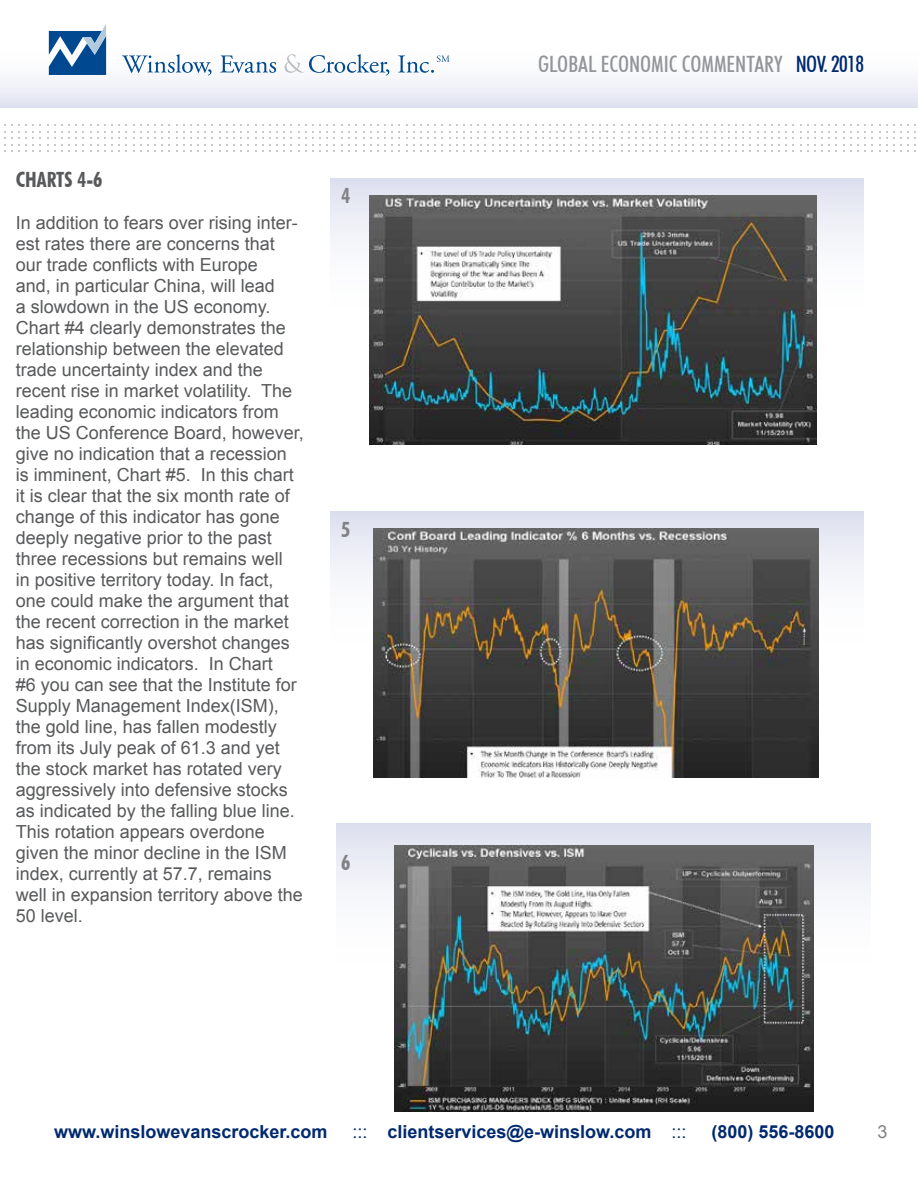
<style>
.page{position:relative;width:918px;height:1188px;background:#fff}
.page>*{position:absolute;margin:0;border:0;box-sizing:border-box;transform-origin:0 0}
.t1{font:500 condensed 22.5px "Futura BT";color:#939598}
.t2{font:700 condensed 21px "Futura BT";color:#58595b}
.t3{font:700 condensed 21px "Futura BT";color:#808285}
.t4{font:18px/21px "Arial";color:#58595b}
.t5{font:700 18px "Arial";color:#00296e}
.t6{font:18px "Arial";color:#808285}
.s1{color:#00296e}
.s2{font-weight:400}
</style>
<div class="page">
<svg style="left:370px;top:124px;width:30px;height:28px"></svg>
<svg style="left:413px;top:124px;width:23px;height:28px"></svg>
<svg style="left:456px;top:124px;width:23px;height:28px"></svg>
<svg style="left:499px;top:124px;width:23px;height:28px"></svg>
<svg style="left:542px;top:124px;width:23px;height:28px"></svg>
<svg style="left:578px;top:124px;width:30px;height:28px"></svg>
<svg style="left:621px;top:124px;width:30px;height:28px"></svg>
<svg style="left:664px;top:124px;width:30px;height:28px"></svg>
<svg style="left:11px;top:124px;width:23px;height:28px"></svg>
<svg style="left:54px;top:124px;width:23px;height:28px"></svg>
<svg style="left:97px;top:124px;width:23px;height:28px"></svg>
<svg style="left:133px;top:124px;width:30px;height:28px"></svg>
<svg style="left:176px;top:124px;width:30px;height:28px"></svg>
<svg style="left:219px;top:124px;width:30px;height:28px"></svg>
<svg style="left:262px;top:124px;width:30px;height:28px"></svg>
<svg style="left:305px;top:124px;width:30px;height:28px"></svg>
<svg style="left:348px;top:124px;width:9px;height:28px"></svg>
<svg style="left:721px;top:124px;width:23px;height:28px"></svg>
<svg style="left:757px;top:124px;width:30px;height:28px"></svg>
<svg style="left:800px;top:124px;width:30px;height:28px"></svg>
<svg style="left:843px;top:124px;width:30px;height:28px"></svg>
<svg style="left:886px;top:124px;width:30px;height:28px"></svg>
<div style="left:0;top:0;width:918px;height:108px;background:linear-gradient(to bottom,#fff,#ebecf5)"></div>
<svg style="left:49px;top:24px;width:57px;height:51px"></svg>
<svg style="left:122px;top:54px;width:90px;height:22px"></svg>
<svg style="left:220px;top:55px;width:56px;height:18px"></svg>
<svg style="left:285px;top:54px;width:104px;height:22px"></svg>
<svg style="left:398px;top:55px;width:51px;height:18px"></svg>
<svg style="left:0;top:0;width:14px;height:108px"></svg>
<div style="left:330px;top:178px;width:534px;height:266px;background:linear-gradient(to bottom,#e9eaf3,#fffffd)"></div>
<img style="left:369px;top:195px;width:447px;height:249px">
<div style="left:330px;top:512px;width:534px;height:266px;background:linear-gradient(to bottom,#e8eaf2,#fff)"></div>
<img style="left:374px;top:529px;width:445px;height:249px">
<div style="left:337px;top:824px;width:534px;height:287px;background:linear-gradient(to bottom,#eaebf3,#fffffe)"></div>
<img style="left:395px;top:845px;width:418px;height:266px">
<p class="t2" style="left:16px;top:166px;width:88px">CHARTS 4-6</p>
<p class="t4" style="left:16px;top:212px;width:290px">In addition to fears over rising inter&shy;est rates there are concerns that our trade conflicts with Europe<br>and, in particular China, will lead<br>a slowdown in the US economy.<br>Chart #4 clearly demonstrates the relationship between the elevated trade uncertainty index and the recent rise in market volatility. The leading economic indicators from the US Conference Board, however, give no indication that a recession is imminent, Chart #5. In this chart it is clear that the six month rate of change of this indicator has gone deeply negative prior to the past three recessions but remains well<br>in positive territory today. In fact, one could make the argument that the recent correction in the market has significantly overshot changes in economic indicators. In Chart<br>#6 you can see that the Institute for Supply Management Index(ISM), the gold line, has fallen modestly from its July peak of 61.3 and yet the stock market has rotated very aggressively into defensive stocks as indicated by the falling blue line.<br>This rotation appears overdone given the minor decline in the ISM index, currently at 57.7, remains well in expansion territory above the 50 level.</p>
<p class="t3" style="left:341px;top:183px;width:11px">4</p>
<p class="t3" style="left:341px;top:517px;width:11px">5</p>
<p class="t3" style="left:341px;top:850px;width:11px">6</p>
<p class="t1" style="left:538px;top:51px;width:327px">GLOBAL ECONOMIC COMMENTARY <span class="s1">NOV. 2018</span></p>
<p class="t5" style="left:54px;top:1120px;width:275px">www.winslowevanscrocker.com</p>
<p class="t5" style="left:352px;top:1120px;width:336px"><span class="s2">:::</span> clientservices@e-winslow.com <span class="s2">:::</span></p>
<p class="t5" style="left:711px;top:1120px;width:125px">(800) 556-8600</p>
<p class="t6" style="left:878px;top:1120px;width:12px">3</p>
</div>
